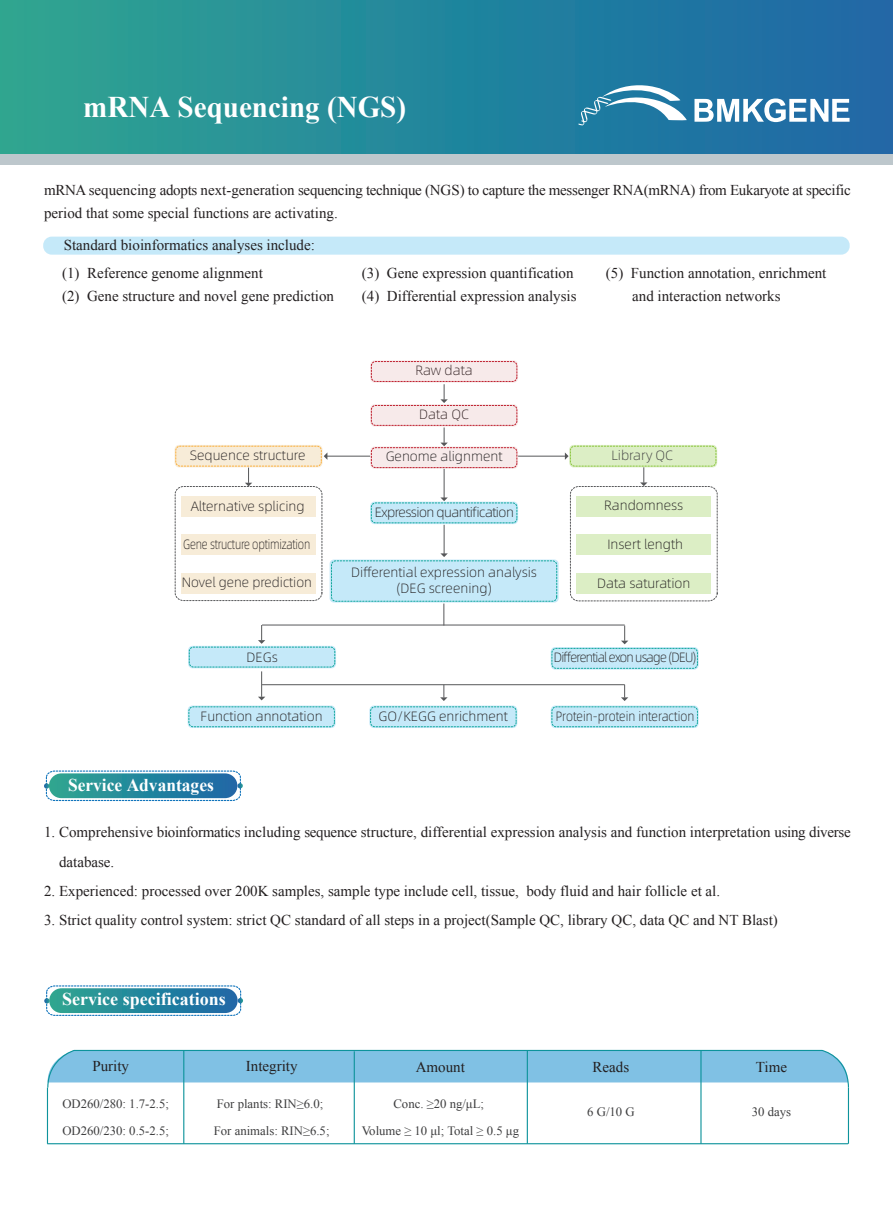
<style>
.page{position:relative;width:893px;height:1212px;background:#fff}
.page>*{position:absolute;margin:0;border:0;box-sizing:border-box;transform-origin:0 0}
.t1{font:700 30px "Times New Roman";color:#fff}
.t2{font:700 18px "Times New Roman";color:#fff}
.t3{font:15px/23.4px "Times New Roman";color:#231f20}
.t4{font:15px/23.4px "Times New Roman";letter-spacing:-.02em;color:#231f20}
.t5{font:13.5px/16.2px "Alibaba Pu Hui Ti L";color:#231f20;text-align:center}
.t6{font:13.5px "Alibaba Pu Hui Ti L";letter-spacing:-.06em;color:#231f20;scale:.93 1}
.t7{font:13.5px "Alibaba Pu Hui Ti L";color:#231f20;scale:.88 1}
.t8{font:13.5px "Alibaba Pu Hui Ti L";letter-spacing:-.02em;color:#231f20;scale:.8 1}
.t9{font:13.5px "Alibaba Pu Hui Ti L";letter-spacing:-.04em;color:#231f20}
.t10{font:13.5px "Alibaba Pu Hui Ti L";color:#3e3e3f}
.t11{font:12.75px/26.4px "Times New Roman";color:#3e3e3f}
</style>
<div class="page">
<div style="left:0;top:0;width:893px;height:155px;background:linear-gradient(to right,#2ea591,#1b66a7)"></div>
<div style="left:0;top:155px;width:893px;height:10px;background:#bdc7cc"></div>
<svg style="left:44px;top:770px;width:199px;height:31px;background:#4f9db1"></svg>
<div style="left:43px;top:237px;width:807px;height:18px;background:#c5e9f9;border-radius:9px"></div>
<svg style="left:440px;top:384px;width:8px;height:19px"></svg>
<svg style="left:440px;top:427px;width:8px;height:19px"></svg>
<div style="left:330px;top:559px;width:229px;height:43px;background:#c5e9f9;border-radius:4px"></div>
<div style="left:331px;top:560px;width:226px;height:42px;border:1px dashed #12a79d;border-radius:4px"></div>
<svg style="left:324px;top:453px;width:3px;height:7px"></svg>
<hr style="left:325px;top:456px;width:45px;height:1px;background:#57585a">
<div style="left:569px;top:445px;width:148px;height:22px;background:#dceec5;border-radius:5px"></div>
<div style="left:570px;top:446px;width:146px;height:20px;border:1px dashed #8bc63e;border-radius:4px"></div>
<svg style="left:565px;top:452px;width:4px;height:8px"></svg>
<hr style="left:518px;top:456px;width:49px;height:1px;background:#57585a">
<div style="left:175px;top:445px;width:148px;height:22px;background:#f7ecd8;border-radius:5px"></div>
<div style="left:175px;top:446px;width:147px;height:20px;border:1px dashed #fbb03f;border-radius:4px"></div>
<div style="left:181px;top:496px;width:135px;height:21px;background:#f7ecd8"></div>
<div style="left:181px;top:534px;width:135px;height:21px;background:#f7ecd8"></div>
<div style="left:181px;top:573px;width:135px;height:20px;background:#f7ecd8"></div>
<div style="left:577px;top:496px;width:134px;height:21px;background:#dceec5"></div>
<div style="left:577px;top:534px;width:134px;height:21px;background:#dceec5"></div>
<div style="left:577px;top:573px;width:134px;height:20px;background:#dceec5"></div>
<svg style="left:443px;top:603px;width:1px;height:22px"></svg>
<hr style="left:262px;top:625px;width:363px;height:1px;background:#57585a">
<svg style="left:258px;top:625px;width:7px;height:19px"></svg>
<svg style="left:621px;top:625px;width:7px;height:19px"></svg>
<div style="left:188px;top:646px;width:148px;height:22px;background:#c5e9f9;border-radius:5px"></div>
<div style="left:189px;top:647px;width:146px;height:20px;border:1px dashed #12a79d;border-radius:4px"></div>
<div style="left:551px;top:647px;width:148px;height:22px;background:#c5e9f9;border-radius:5px"></div>
<div style="left:552px;top:648px;width:146px;height:21px;border:1px dashed #12a79d;border-radius:4px"></div>
<svg style="left:258px;top:671px;width:7px;height:29px"></svg>
<hr style="left:262px;top:684px;width:363px;height:1px;background:#57585a">
<svg style="left:440px;top:685px;width:8px;height:16px"></svg>
<svg style="left:621px;top:685px;width:7px;height:16px"></svg>
<div style="left:188px;top:705px;width:148px;height:23px;background:#c5e9f9;border-radius:5px"></div>
<div style="left:189px;top:706px;width:146px;height:21px;border:1px dashed #12a79d;border-radius:4px"></div>
<div style="left:369px;top:705px;width:148px;height:23px;background:#c5e9f9;border-radius:5px"></div>
<div style="left:370px;top:706px;width:146px;height:21px;border:1px dashed #12a79d;border-radius:4px"></div>
<div style="left:551px;top:705px;width:148px;height:23px;background:#c5e9f9;border-radius:5px"></div>
<div style="left:552px;top:706px;width:146px;height:21px;border:1px dashed #12a79d;border-radius:4px"></div>
<div style="left:370px;top:360px;width:148px;height:23px;background:#f7eaea;border-radius:5px"></div>
<div style="left:371px;top:361px;width:146px;height:21px;border:1px dashed #be1d2c;border-radius:4px"></div>
<div style="left:370px;top:404px;width:148px;height:23px;background:#f7eaea;border-radius:5px"></div>
<div style="left:371px;top:405px;width:146px;height:21px;border:1px dashed #be1d2c;border-radius:4px"></div>
<div style="left:370px;top:446px;width:148px;height:23px;background:#f7eaea;border-radius:5px"></div>
<div style="left:371px;top:447px;width:146px;height:21px;border:1px dashed #be1d2c;border-radius:4px"></div>
<div style="left:370px;top:502px;width:148px;height:22px;background:#c5e9f9;border-radius:5px"></div>
<div style="left:371px;top:502px;width:146px;height:21px;border:1px dashed #12a79d;border-radius:4px"></div>
<svg style="left:440px;top:497px;width:8px;height:4px"></svg>
<hr style="left:444px;top:469px;width:1px;height:30px;background:#57585a">
<svg style="left:440px;top:553px;width:8px;height:4px"></svg>
<hr style="left:444px;top:525px;width:1px;height:30px;background:#57585a">
<div style="left:175px;top:486px;width:147px;height:115px;border:1px dashed #57585a;border-radius:8px"></div>
<div style="left:570px;top:486px;width:148px;height:115px;border:1px dashed #57585a;border-radius:8px"></div>
<svg style="left:245px;top:468px;width:7px;height:18px"></svg>
<svg style="left:640px;top:467px;width:7px;height:19px"></svg>
<svg style="left:579px;top:78px;width:108px;height:47px"></svg>
<svg style="left:694px;top:98px;width:155px;height:24px"></svg>
<svg style="left:44px;top:985px;width:199px;height:31px;background:#4f9db1"></svg>
<hr style="left:183px;top:1051px;width:1px;height:93px;background:#0d939b">
<hr style="left:527px;top:1050px;width:1px;height:94px;background:#0d939b">
<hr style="left:47px;top:1087px;width:1px;height:57px;background:#0d939b">
<hr style="left:848px;top:1087px;width:1px;height:57px;background:#0d939b">
<svg style="left:47px;top:1050px;width:803px;height:39px"></svg>
<hr style="left:47px;top:1143px;width:801px;height:1px;background:#0d939b">
<hr style="left:354px;top:1051px;width:1px;height:93px;background:#0d939b">
<hr style="left:700px;top:1050px;width:1px;height:94px;background:#0d939b">
<h1 class="t1" style="left:83px;top:86px;width:324px">mRNA Sequencing (NGS)</h1>
<p class="t4" style="left:44px;top:178px;width:808px">mRNA sequencing adopts next-generation sequencing technique (NGS) to capture the messenger RNA(mRNA) from Eukaryote at specific period that some special functions are activating.</p>
<p class="t3" style="left:64px;top:233px;width:253px">Standard bioinformatics analyses include:</p>
<p class="t3" style="left:62px;top:261px;width:274px">(1) Reference genome alignment<br>(2) Gene structure and novel gene prediction</p>
<p class="t3" style="left:362px;top:261px;width:216px">(3) Gene expression quantification (4) Differential expression analysis</p>
<p class="t3" style="left:632px;top:261px;width:196px;text-indent:-26px">(5) Function annotation, enrichment and interaction networks</p>
<p class="t5" style="left:415px;top:361px;width:59px">Raw data</p>
<p class="t5" style="left:419px;top:405px;width:51px">Data QC</p>
<p class="t5" style="left:386px;top:447px;width:118px">Genome alignment</p>
<p class="t5" style="left:190px;top:447px;width:117px">Sequence structure</p>
<p class="t10" style="left:611px;top:446px;width:63px">Library QC</p>
<p class="t5" style="left:191px;top:497px;width:115px">Alternative splicing</p>
<p class="t8" style="left:183px;top:534px;width:160px">Gene structure optimization</p>
<p class="t5" style="left:182px;top:573px;width:132px">Novel gene prediction</p>
<p class="t5" style="left:604px;top:496px;width:81px">Randomness</p>
<p class="t5" style="left:607px;top:536px;width:77px">Insert length</p>
<p class="t5" style="left:597px;top:574px;width:95px">Data saturation</p>
<p class="t9" style="left:375px;top:502px;width:141px">Expression quantification</p>
<p class="t5" style="left:351px;top:563px;width:187px">Differential expression analysis (DEG screening)</p>
<p class="t5" style="left:247px;top:649px;width:33px">DEGs</p>
<p class="t6" style="left:554px;top:648px;width:155px">Differential exon usage (DEU)</p>
<p class="t5" style="left:201px;top:707px;width:123px">Function annotation</p>
<p class="t5" style="left:378px;top:707px;width:131px">GO/KEGG enrichment</p>
<p class="t7" style="left:556px;top:706px;width:159px">Protein-protein interaction</p>
<p class="t2" style="left:68px;top:772px;width:147px">Service Advantages</p>
<p class="t3" style="left:59px;top:817px;width:793px;line-height:29.4px;text-indent:-15px">1. Comprehensive bioinformatics including sequence structure, differential expression analysis and function interpretation using diverse database.</p>
<p class="t3" style="left:44px;top:879px;width:678px">2. Experienced: processed over 200K samples, sample type include cell, tissue, body fluid and hair follicle et al.</p>
<p class="t3" style="left:44px;top:908px;width:735px">3. Strict quality control system: strict QC standard of all steps in a project(Sample QC, library QC, data QC and NT Blast)</p>
<p class="t2" style="left:62px;top:987px;width:165px">Service specifications</p>
<p class="t3" style="left:92px;top:1054px;width:38px">Purity</p>
<p class="t3" style="left:246px;top:1054px;width:53px">Integrity</p>
<p class="t3" style="left:416px;top:1055px;width:51px">Amount</p>
<p class="t3" style="left:593px;top:1055px;width:38px">Reads</p>
<p class="t11" style="left:587px;top:1098px;width:49px">6 G/10 G</p>
<p class="t11" style="left:62px;top:1091px;width:108px">OD260/280: 1.7-2.5;<br>OD260/230: 0.5-2.5;</p>
<p class="t11" style="left:214px;top:1091px;width:117px">For plants: RIN≥6.0;<br>For animals: RIN≥6.5;</p>
<p class="t11" style="left:362px;top:1091px;width:159px;text-align:center">Conc. ≥20 ng/μL;<br>Volume ≥ 10 μl; Total ≥ 0.5 μg</p>
<p class="t3" style="left:756px;top:1055px;width:33px">Time</p>
<p class="t11" style="left:752px;top:1098px;width:41px">30 days</p>
</div>
